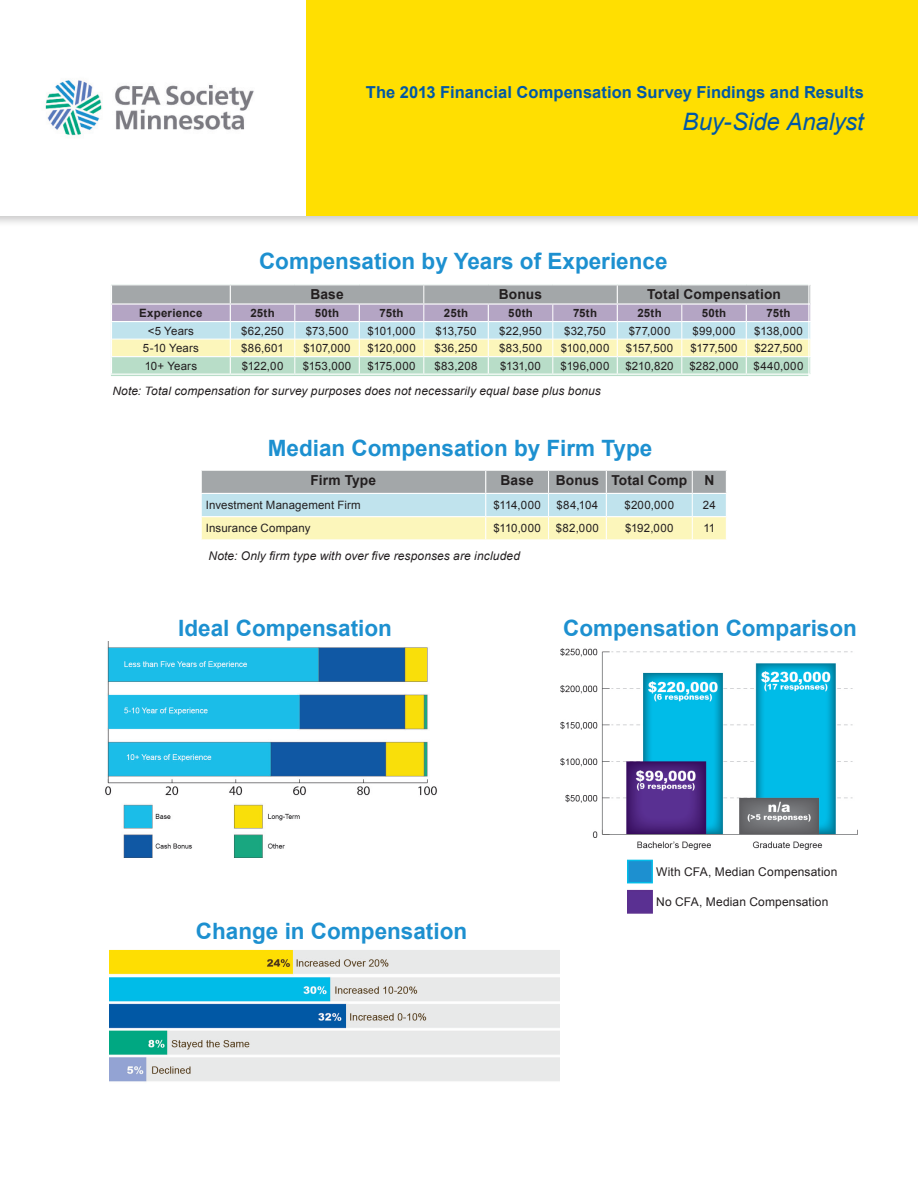
<style>
.page{position:relative;width:918px;height:1188px;background:#fff}
.page>*{position:absolute;margin:0;border:0;box-sizing:border-box;transform-origin:0 0}
.t1{font:italic 24px "Arial";letter-spacing:-.005em;color:#0158a6}
.Subhead{font:700 22.5px "Arial";color:#1d90d0}
.t2{font:700 16.5px "Arial";letter-spacing:.005em;color:#0158a6}
.Body{font:700 13.8px "Arial";letter-spacing:.01em;color:#231f20}
.Body-2{font:italic 12px "Arial";letter-spacing:.01em;color:#231f20}
.Body-3{font:12px "Arial";letter-spacing:.015em;color:#231f20}
.Body-4{font:11.55px "Arial";letter-spacing:.015em;color:#231f20}
.Body-5{font:700 11.55px "Arial";letter-spacing:.025em;color:#231f20}
</style>
<div class="page">
<div style="left:0;top:0;width:918px;height:228px;background:#231f20;opacity:.25"></div>
<div style="left:306px;top:0;width:612px;height:216px;background:#ffdf01"></div>
<div style="left:0;top:0;width:306px;height:216px;background:#fff"></div>
<img style="left:45px;top:80px;width:209px;height:56px">
<img style="left:109px;top:949px;width:450px;height:133px">
<img style="left:105px;top:642px;width:332px;height:216px">
<img style="left:561px;top:648px;width:297px;height:242px">
<div style="left:627px;top:860px;width:26px;height:23px;background:#1d90d0;border:2px solid #02bce8"></div>
<div style="left:627px;top:890px;width:26px;height:24px;background:#5a3092;border:2px solid #5b2f8d"></div>
<svg style="left:112px;top:285px;width:699px;height:89px;background:#c5cfc8"></svg>
<hr style="left:111px;top:303px;width:119px;height:2px;background:#fff">
<hr style="left:230px;top:303px;width:65px;height:2px;background:#fff">
<hr style="left:295px;top:303px;width:64px;height:2px;background:#fff">
<hr style="left:359px;top:303px;width:65px;height:2px;background:#fff">
<hr style="left:424px;top:303px;width:64px;height:2px;background:#fff">
<hr style="left:488px;top:303px;width:65px;height:2px;background:#fff">
<hr style="left:553px;top:303px;width:64px;height:2px;background:#fff">
<hr style="left:617px;top:303px;width:65px;height:2px;background:#fff">
<hr style="left:682px;top:303px;width:64px;height:2px;background:#fff">
<hr style="left:746px;top:303px;width:65px;height:2px;background:#fff">
<div style="left:110px;top:283px;width:699px;height:94px;border:1px solid #fff"></div>
<svg style="left:201px;top:470px;width:526px;height:70px;background:#cdd7c8"></svg>
<hr style="left:201px;top:493px;width:285px;height:1px;background:#fff">
<hr style="left:486px;top:493px;width:63px;height:1px;background:#fff">
<hr style="left:549px;top:493px;width:57px;height:1px;background:#fff">
<hr style="left:606px;top:493px;width:86px;height:1px;background:#fff">
<hr style="left:692px;top:493px;width:35px;height:1px;background:#fff">
<h3 class="t2" style="left:366px;top:81px;width:500px">The 2013 Financial Compensation Survey Findings and Results</h3>
<h1 class="t1" style="left:683px;top:106px;width:183px">Buy-Side Analyst</h1>
<p class="Subhead" style="left:259px;top:246px;width:410px">Compensation by Years of Experience</p>
<p class="Body" style="left:310px;top:285px;width:35px">Base</p>
<p class="Body" style="left:499px;top:285px;width:45px">Bonus</p>
<p class="Body" style="left:647px;top:285px;width:135px">Total Compensation</p>
<p class="Body-5" style="left:139px;top:305px;width:65px">Experience</p>
<p class="Body-5" style="left:250px;top:305px;width:26px">25th</p>
<p class="Body-5" style="left:315px;top:305px;width:26px">50th</p>
<p class="Body-5" style="left:380px;top:305px;width:25px">75th</p>
<p class="Body-5" style="left:444px;top:305px;width:26px">25th</p>
<p class="Body-5" style="left:508px;top:305px;width:26px">50th</p>
<p class="Body-5" style="left:573px;top:305px;width:25px">75th</p>
<p class="Body-5" style="left:637px;top:305px;width:26px">25th</p>
<p class="Body-5" style="left:702px;top:305px;width:26px">50th</p>
<p class="Body-5" style="left:767px;top:305px;width:25px">75th</p>
<p class="Body-4" style="left:148px;top:323px;width:48px">&lt;5 Years</p>
<p class="Body-4" style="left:241px;top:323px;width:44px">$62,250</p>
<p class="Body-4" style="left:306px;top:323px;width:44px">$73,500</p>
<p class="Body-4" style="left:368px;top:323px;width:49px">$101,000</p>
<p class="Body-4" style="left:436px;top:323px;width:42px">$13,750</p>
<p class="Body-4" style="left:499px;top:323px;width:44px">$22,950</p>
<p class="Body-4" style="left:564px;top:323px;width:43px">$32,750</p>
<p class="Body-4" style="left:629px;top:323px;width:43px">$77,000</p>
<p class="Body-4" style="left:693px;top:323px;width:44px">$99,000</p>
<p class="Body-4" style="left:754px;top:323px;width:50px">$138,000</p>
<p class="Body-4" style="left:143px;top:340px;width:57px">5-10 Years</p>
<p class="Body-4" style="left:241px;top:340px;width:44px">$86,601</p>
<p class="Body-4" style="left:303px;top:340px;width:49px">$107,000</p>
<p class="Body-4" style="left:367px;top:340px;width:50px">$120,000</p>
<p class="Body-4" style="left:435px;top:340px;width:44px">$36,250</p>
<p class="Body-4" style="left:499px;top:340px;width:45px">$83,500</p>
<p class="Body-4" style="left:561px;top:340px;width:50px">$100,000</p>
<p class="Body-4" style="left:626px;top:340px;width:49px">$157,500</p>
<p class="Body-4" style="left:690px;top:340px;width:49px">$177,500</p>
<p class="Body-4" style="left:754px;top:340px;width:50px">$227,500</p>
<p class="Body-4" style="left:145px;top:358px;width:54px">10+ Years</p>
<p class="Body-4" style="left:242px;top:358px;width:43px">$122,00</p>
<p class="Body-4" style="left:303px;top:358px;width:50px">$153,000</p>
<p class="Body-4" style="left:368px;top:358px;width:50px">$175,000</p>
<p class="Body-4" style="left:435px;top:358px;width:45px">$83,208</p>
<p class="Body-4" style="left:500px;top:358px;width:42px">$131,00</p>
<p class="Body-4" style="left:561px;top:358px;width:50px">$196,000</p>
<p class="Body-4" style="left:625px;top:358px;width:50px">$210,820</p>
<p class="Body-4" style="left:689px;top:358px;width:51px">$282,000</p>
<p class="Body-4" style="left:754px;top:358px;width:51px">$440,000</p>
<p class="Body-2" style="left:112px;top:383px;width:490px">Note: Total compensation for survey purposes does not necessarily equal base plus bonus</p>
<p class="Subhead" style="left:268px;top:434px;width:386px">Median Compensation by Firm Type</p>
<p class="Body" style="left:311px;top:471px;width:67px">Firm Type</p>
<p class="Body" style="left:500px;top:471px;width:35px">Base</p>
<p class="Body" style="left:556px;top:471px;width:45px">Bonus</p>
<p class="Body" style="left:611px;top:471px;width:77px">Total Comp</p>
<p class="Body" style="left:704px;top:471px;width:11px">N</p>
<p class="Body-4" style="left:206px;top:498px;width:157px">Investment Management Firm</p>
<p class="Body-4" style="left:493px;top:498px;width:49px">$114,000</p>
<p class="Body-4" style="left:557px;top:498px;width:43px">$84,104</p>
<p class="Body-4" style="left:625px;top:498px;width:51px">$200,000</p>
<p class="Body-4" style="left:703px;top:498px;width:14px">24</p>
<p class="Body-4" style="left:206px;top:521px;width:106px">Insurance Company</p>
<p class="Body-4" style="left:493px;top:521px;width:49px">$110,000</p>
<p class="Body-4" style="left:556px;top:521px;width:44px">$82,000</p>
<p class="Body-4" style="left:625px;top:521px;width:50px">$192,000</p>
<p class="Body-4" style="left:703px;top:521px;width:13px">11</p>
<p class="Body-2" style="left:208px;top:548px;width:313px">Note: Only firm type with over five responses are included</p>
<p class="Subhead" style="left:178px;top:613px;width:215px">Ideal Compensation</p>
<p class="Subhead" style="left:563px;top:613px;width:295px">Compensation Comparison</p>
<p class="Body-3" style="left:656px;top:864px;width:183px">With CFA, Median Compensation</p>
<p class="Subhead" style="left:196px;top:916px;width:273px">Change in Compensation</p>
<p class="Body-3" style="left:656px;top:894px;width:174px">No CFA, Median Compensation</p>
</div>
